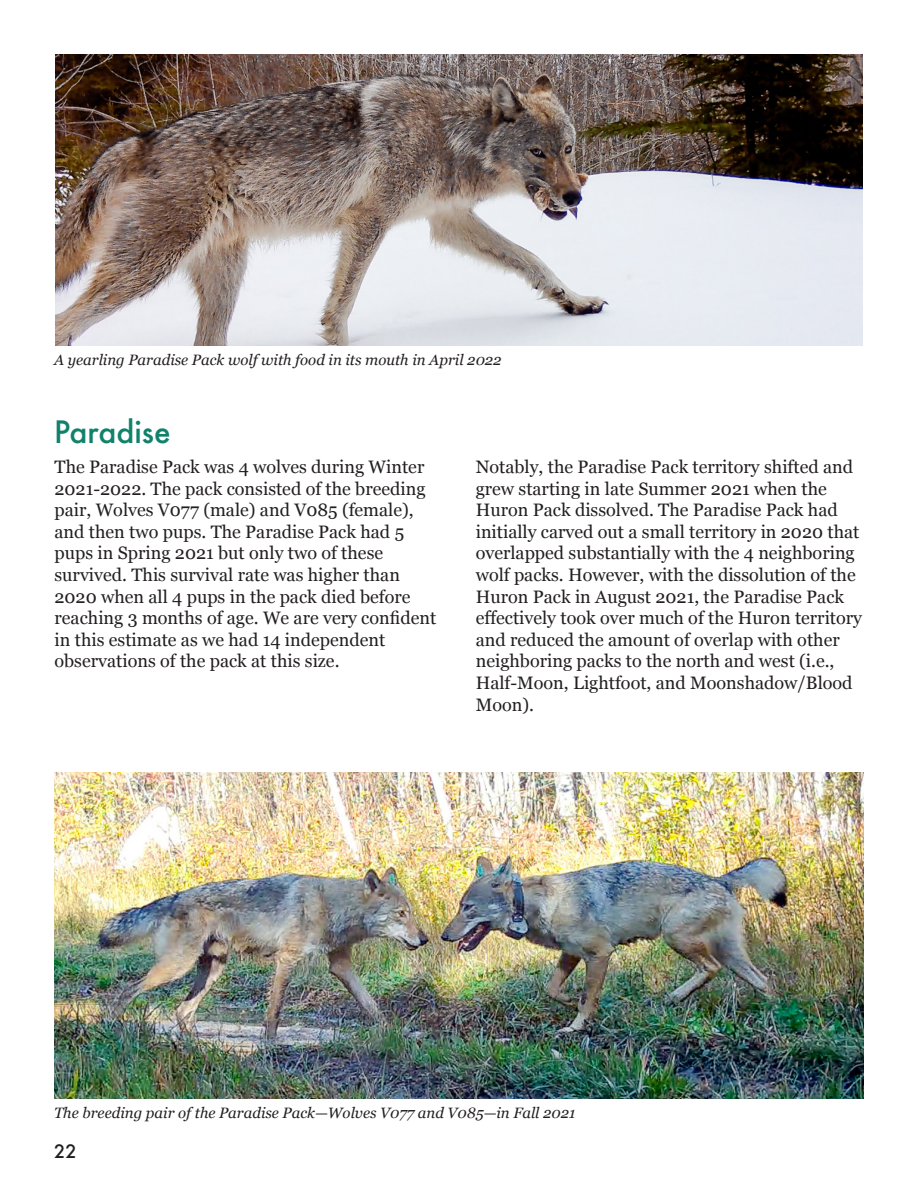
<style>
.page{position:relative;width:918px;height:1188px;background:#fff}
.page>*{position:absolute;margin:0;border:0;box-sizing:border-box;transform-origin:0 0}
.t1{font:500 30px "Futura";color:#11826a}
.t2{font:18px/21.6px "Georgia";color:#231f20}
.t3{font:500 18px "Futura";color:#231f20}
.t4{font:italic 15px "Georgia";color:#231f20}
</style>
<div class="page">
<img style="left:56px;top:54px;width:806px;height:292px">
<img style="left:55px;top:772px;width:809px;height:327px">
<p class="t4" style="left:54px;top:349px;width:449px">A yearling Paradise Pack wolf with food in its mouth in April 2022</p>
<p class="t1" style="left:54px;top:411px;width:118px">Paradise</p>
<p class="t2" style="left:55px;top:455px;width:373px">The Paradise Pack was 4 wolves during Winter 2021-2022. The pack consisted of the breeding pair, Wolves V077 (male) and V085 (female), and then two pups. The Paradise Pack had 5 pups in Spring 2021 but only two of these</p>
<p class="t2" style="left:55px;top:563px;width:383px">survived. This survival rate was higher than 2020 when all 4 pups in the pack died before reaching 3 months of age. We are very confident in this estimate as we had 14 independent</p>
<p class="t2" style="left:55px;top:650px;width:286px">observations of the pack at this size.</p>
<p class="t2" style="left:476px;top:455px;width:388px">Notably, the Paradise Pack territory shifted and grew starting in late Summer 2021 when the Huron Pack dissolved. The Paradise Pack had initially carved out a small territory in 2020 that overlapped substantially with the 4 neighboring wolf packs. However, with the dissolution of the Huron Pack in August 2021, the Paradise Pack effectively took over much of the Huron territory and reduced the amount of overlap with other neighboring packs to the north and west (i.e., Half-Moon, Lightfoot, and Moonshadow/Blood Moon).</p>
<p class="t4" style="left:54px;top:1102px;width:523px">The breeding pair of the Paradise Pack—Wolves V077 and V085—in Fall 2021</p>
<p class="t3" style="left:54px;top:1139px;width:24px">22</p>
</div>
